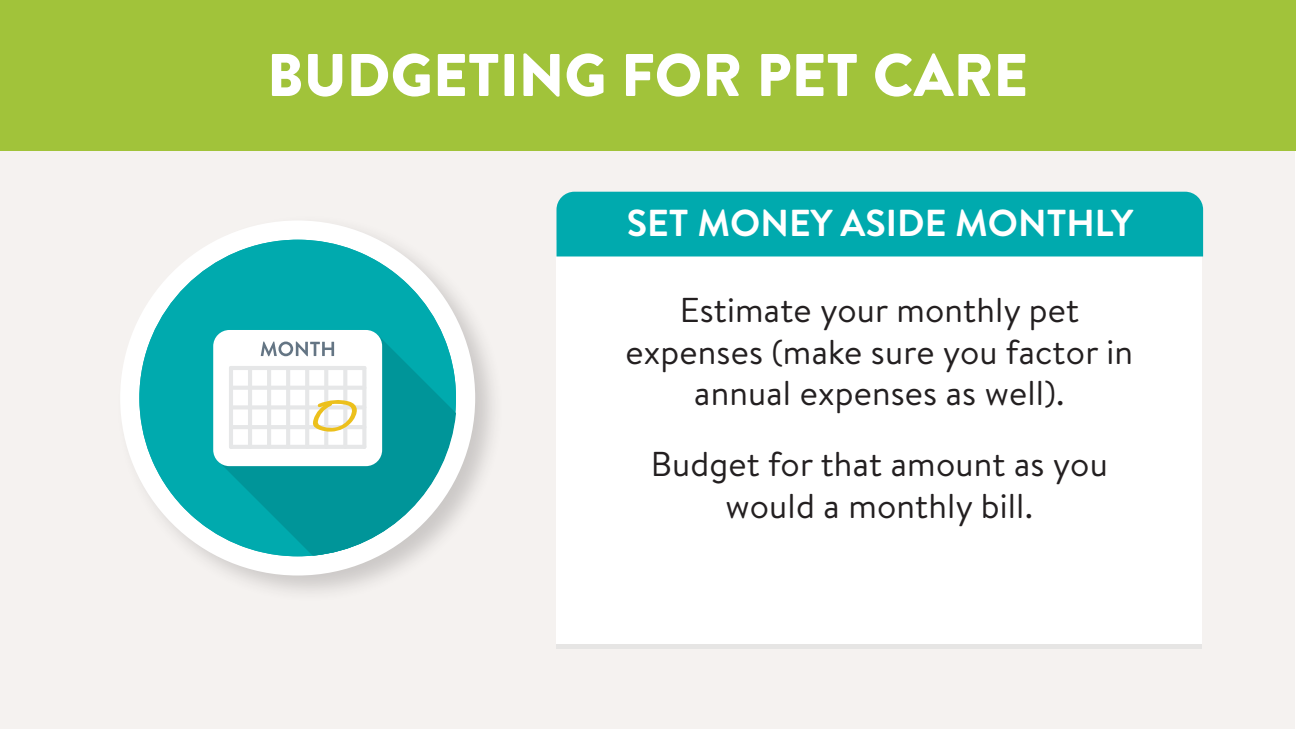
<style>
.page{position:relative;width:1296px;height:729px;background:#fff}
.page>*{position:absolute;margin:0;border:0;box-sizing:border-box;transform-origin:0 0}
.t1{font:900 60px "Brandon Text";color:#fff}
.t2{font:700 37.5px "Brandon Text";color:#fff}
.t3{font:34.5px/41.4px "Brandon Text";letter-spacing:.005em;color:#231f20;text-align:center}
</style>
<div class="page">
<div style="left:0;top:0;width:1294px;height:729px;background:#f5f2f0"></div>
<div style="left:115px;top:214px;width:390px;height:389px;background:#231f20;opacity:.2"></div>
<div style="left:120px;top:220px;width:355px;height:356px;background:#fff;border-radius:50%"></div>
<div style="left:556px;top:643px;width:646px;height:6px;background:#e6e5e4"></div>
<div style="left:556px;top:240px;width:646px;height:403px;background:#fff"></div>
<div style="left:556px;top:192px;width:647px;height:64px;background:#00aaae"></div>
<div style="left:0;top:0;width:1296px;height:150px;background:#a1c33a"></div>
<svg style="left:139px;top:240px;width:317px;height:316px;fill:#00aaae"></svg>
<svg style="left:218px;top:334px;width:238px;height:222px;fill:#009599"></svg>
<div style="left:213px;top:330px;width:169px;height:136px;background:#fff;border-radius:16px"></div>
<svg style="left:210px;top:338px;width:175px;height:120px"></svg>
<h1 class="t1" style="left:267px;top:33px;width:762px">BUDGETING FOR PET CARE</h1>
<p class="t2" style="left:627px;top:196px;width:508px">SET MONEY ASIDE MONTHLY</p>
<p class="t3" style="left:626px;top:288px;width:509px">Estimate your monthly pet expenses (make sure you factor in annual expenses as well).</p>
<p class="t3" style="left:651px;top:443px;width:458px">Budget for that amount as you would a monthly bill.</p>
</div>
